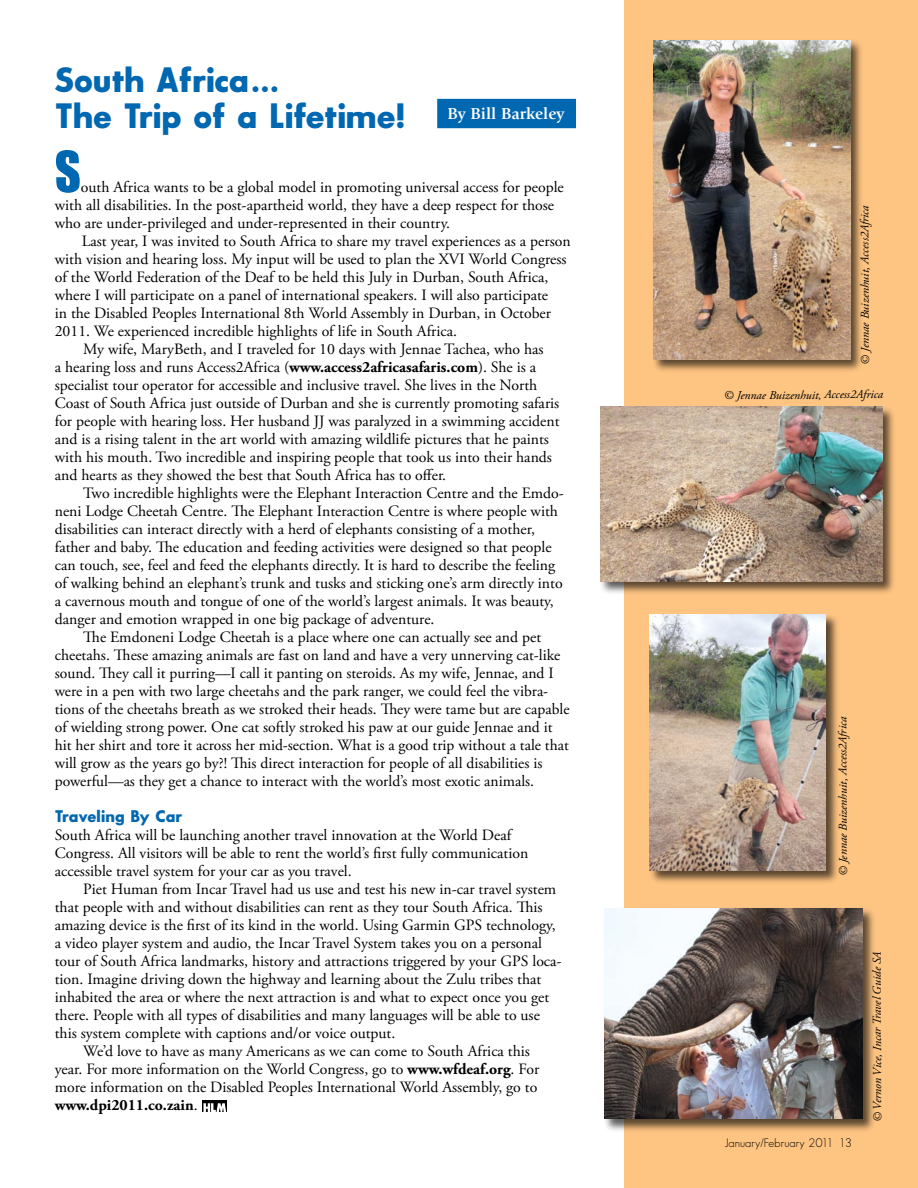
<style>
.page{position:relative;width:918px;height:1188px;background:#fff}
.page>*{position:absolute;margin:0;border:0;box-sizing:border-box;transform-origin:0 0}
.t1{font:52.05px "Impact";color:#0067b1}
.t2{font:700 34.5px/36px "Sans Serif FLF";color:#0067b1}
.t3{font:700 16.5px "Sans Serif FLF";color:#0067b1}
.t4{font:700 16.5px "Giovanni";color:#fff}
.t5{font:15.75px/18px "Adobe Garamond Pro";color:#000}
.t6{font:700 15.75px "Adobe Garamond Pro";color:#000}
.t7{font:italic 12px "Adobe Garamond Pro";letter-spacing:-.005em;color:#000}
.t8{font:12px "Sans Serif FLF";color:#000}
.s1{font-weight:700}
.s2{font-weight:400}
</style>
<div class="page">
<div style="left:624px;top:0;width:294px;height:1188px;background:#fdc482"></div>
<div style="left:651px;top:39px;width:214px;height:334px;background:#000;opacity:.65"></div>
<img style="left:653px;top:40px;width:197px;height:319px">
<div style="left:599px;top:405px;width:298px;height:190px;background:#000;opacity:.65"></div>
<img style="left:601px;top:407px;width:282px;height:174px">
<div style="left:603px;top:907px;width:274px;height:226px;background:#000;opacity:.65"></div>
<img style="left:604px;top:908px;width:259px;height:211px">
<div style="left:648px;top:612px;width:192px;height:273px;background:#000;opacity:.65"></div>
<img style="left:650px;top:614px;width:176px;height:257px">
<div style="left:202px;top:1100px;width:25px;height:11px;background:#000"></div>
<svg style="left:203px;top:1103px;width:23px;height:9px"></svg>
<div style="left:438px;top:100px;width:137px;height:27px;background:#0067b1"></div>
<div style="left:437px;top:99px;width:139px;height:29px;border:2px solid #0067b1"></div>
<h2 class="t2" style="left:55px;top:62px;width:352px">South Africa…<br>The Trip of a Lifetime!</h2>
<p class="t4" style="left:448px;top:104px;width:118px">By Bill Barkeley</p>
<h1 class="t1" style="left:55px;top:139px;width:28px">S</h1>
<p class="t5" style="left:55px;top:179px;width:511px;text-indent:26px">outh Africa wants to be a global model in promoting universal access for people with all disabilities. In the post-apartheid world, they have a deep respect for those who are under-privileged and under-represented in their country.</p>
<p class="t5" style="left:82px;top:233px;width:490px">Last year, I was invited to South Africa to share my travel experiences as a person</p>
<p class="t5" style="left:55px;top:251px;width:513px">with vision and hearing loss. My input will be used to plan the XVI World Congress</p>
<p class="t5" style="left:55px;top:269px;width:495px">of the World Federation of the Deaf to be held this July in Durban, South Africa,</p>
<p class="t5" style="left:55px;top:287px;width:495px">where I will participate on a panel of international speakers. I will also participate</p>
<p class="t5" style="left:55px;top:305px;width:498px">in the Disabled Peoples International 8th World Assembly in Durban, in October</p>
<p class="t5" style="left:55px;top:323px;width:404px">2011. We experienced incredible highlights of life in South Africa.</p>
<p class="t5" style="left:83px;top:341px;width:462px">My wife, MaryBeth, and I traveled for 10 days with Jennae Tachea, who has</p>
<p class="t5" style="left:55px;top:359px;width:483px">a hearing loss and runs Access2Africa (<span class="s1">www.access2africasafaris.com</span>). She is a</p>
<p class="t5" style="left:55px;top:377px;width:484px">specialist tour operator for accessible and inclusive travel. She lives in the North</p>
<p class="t5" style="left:55px;top:395px;width:506px">Coast of South Africa just outside of Durban and she is currently promoting safaris</p>
<p class="t5" style="left:55px;top:413px;width:506px">for people with hearing loss. Her husband JJ was paralyzed in a swimming accident</p>
<p class="t5" style="left:55px;top:431px;width:496px">and is a rising talent in the art world with amazing wildlife pictures that he paints</p>
<p class="t5" style="left:55px;top:449px;width:499px">with his mouth. Two incredible and inspiring people that took us into their hands</p>
<p class="t5" style="left:55px;top:467px;width:393px">and hearts as they showed the best that South Africa has to offer.</p>
<p class="t5" style="left:83px;top:485px;width:482px">Two incredible highlights were the Elephant Interaction Centre and the Emdo-</p>
<p class="t5" style="left:55px;top:503px;width:505px">neni Lodge Cheetah Centre. The Elephant Interaction Centre is where people with</p>
<p class="t5" style="left:55px;top:521px;width:482px">disabilities can interact directly with a herd of elephants consisting of a mother,</p>
<p class="t5" style="left:55px;top:539px;width:498px">father and baby. The education and feeding activities were designed so that people</p>
<p class="t5" style="left:55px;top:557px;width:502px">can touch, see, feel and feed the elephants directly. It is hard to describe the feeling</p>
<p class="t5" style="left:55px;top:575px;width:509px">of walking behind an elephant’s trunk and tusks and sticking one’s arm directly into</p>
<p class="t5" style="left:55px;top:593px;width:501px">a cavernous mouth and tongue of one of the world’s largest animals. It was beauty,</p>
<p class="t5" style="left:55px;top:611px;width:381px">danger and emotion wrapped in one big package of adventure.</p>
<p class="t5" style="left:83px;top:629px;width:459px">The Emdoneni Lodge Cheetah is a place where one can actually see and pet</p>
<p class="t5" style="left:55px;top:647px;width:507px">cheetahs. These amazing animals are fast on land and have a very unnerving cat-like</p>
<p class="t5" style="left:55px;top:665px;width:500px">sound. They call it purring—I call it panting on steroids. As my wife, Jennae, and I</p>
<p class="t5" style="left:55px;top:683px;width:495px">were in a pen with two large cheetahs and the park ranger, we could feel the vibra-</p>
<p class="t5" style="left:55px;top:701px;width:516px">tions of the cheetahs breath as we stroked their heads. They were tame but are capable</p>
<p class="t5" style="left:55px;top:719px;width:499px">of wielding strong power. One cat softly stroked his paw at our guide Jennae and it</p>
<p class="t5" style="left:55px;top:737px;width:516px">hit her shirt and tore it across her mid-section. What is a good trip without a tale that</p>
<p class="t5" style="left:55px;top:755px;width:489px">will grow as the years go by?! This direct interaction for people of all disabilities is</p>
<p class="t5" style="left:55px;top:773px;width:481px">powerful—as they get a chance to interact with the world’s most exotic animals.</p>
<p class="t3" style="left:55px;top:807px;width:129px">Traveling By Car</p>
<p class="t5" style="left:55px;top:827px;width:475px">South Africa will be launching another travel innovation at the World Deaf<br>Congress. All visitors will be able to rent the world’s first fully communication accessible travel system for your car as you travel.</p>
<p class="t5" style="left:83px;top:881px;width:475px">Piet Human from Incar Travel had us use and test his new in-car travel system</p>
<p class="t5" style="left:55px;top:899px;width:489px">that people with and without disabilities can rent as they tour South Africa. This</p>
<p class="t5" style="left:55px;top:917px;width:502px">amazing device is the first of its kind in the world. Using Garmin GPS technology,</p>
<p class="t5" style="left:55px;top:935px;width:489px">a video player system and audio, the Incar Travel System takes you on a personal</p>
<p class="t5" style="left:55px;top:953px;width:508px">tour of South Africa landmarks, history and attractions triggered by your GPS loca-</p>
<p class="t5" style="left:55px;top:971px;width:488px">tion. Imagine driving down the highway and learning about the Zulu tribes that</p>
<p class="t5" style="left:55px;top:989px;width:496px">inhabited the area or where the next attraction is and what to expect once you get</p>
<p class="t5" style="left:55px;top:1007px;width:487px">there. People with all types of disabilities and many languages will be able to use</p>
<p class="t5" style="left:55px;top:1025px;width:342px">this system complete with captions and/or voice output.</p>
<p class="t5" style="left:83px;top:1043px;width:448px">We’d love to have as many Americans as we can come to South Africa this</p>
<p class="t5" style="left:55px;top:1061px;width:486px">year. For more information on the World Congress, go to <span class="s1">www.wfdeaf.org</span>. For</p>
<p class="t5" style="left:55px;top:1079px;width:484px">more information on the Disabled Peoples International World Assembly, go to</p>
<p class="t6" style="left:55px;top:1096px;width:144px">www.dpi2011.co.zain<span class="s2">.</span></p>
<p class="t7" style="left:858px;top:365px;width:161px;rotate:-90deg">© Jennae Buizenhuit, Access2Africa</p>
<p class="t7" style="left:724px;top:388px;width:161px">© Jennae Buizenhuit, Access2Africa</p>
<p class="t7" style="left:836px;top:876px;width:161px;rotate:-90deg">© Jennae Buizenhuit, Access2Africa</p>
<p class="t8" style="left:725px;top:1137px;width:129px">January/February 2011 13</p>
<p class="t7" style="left:870px;top:1122px;width:173px;rotate:-90deg">© Vernon Vice, Incar Travel Guide SA</p>
</div>
